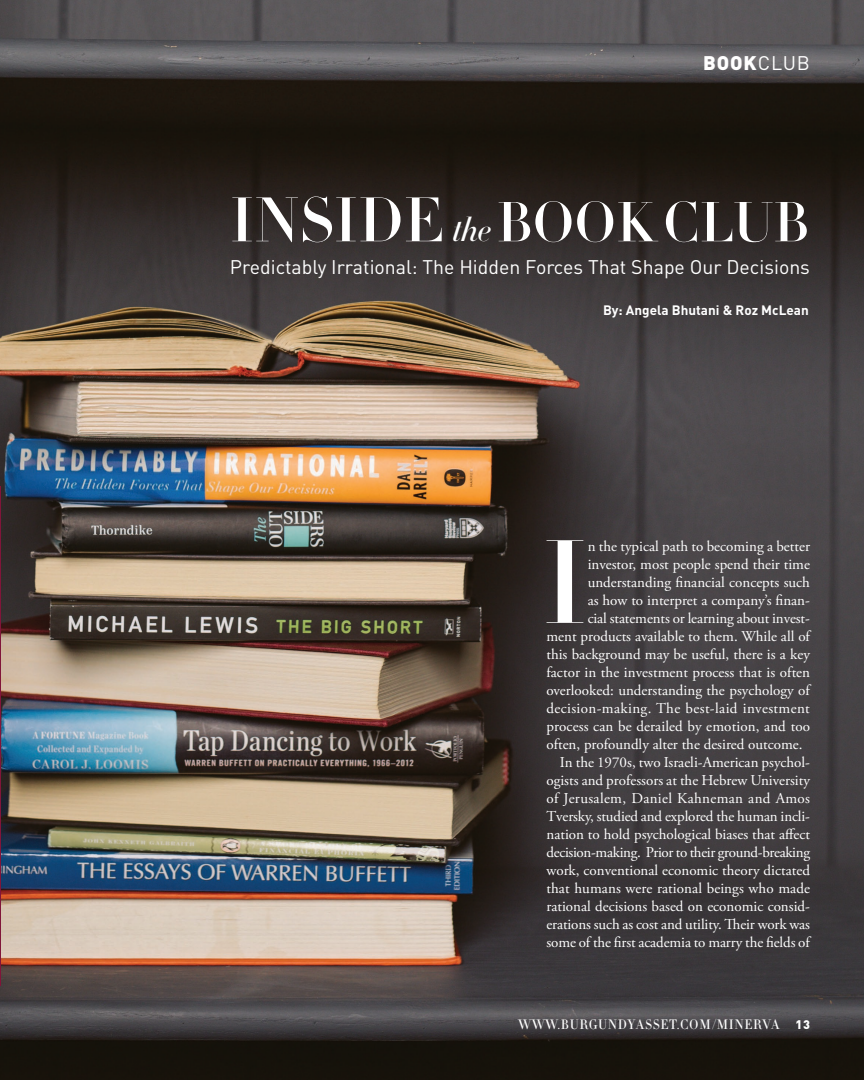
<style>
.page{position:relative;width:864px;height:1080px;background:#fff}
.page>*{position:absolute;margin:0;border:0;box-sizing:border-box;transform-origin:0 0}
.Body_Copy{font:116.55px "Didot HTF M64 Medium";color:#fff}
.t1{font:61.8px "Didot HTF M42 Medium";color:#fff}
.t2{font:55.35px "Didot HTF M42 Medium";color:#fff}
.t3{font:33px "Didot HTF M42 Medium Ital";color:#fff}
.t4{font:19.5px "DINOT";color:#fff}
.t5{font:900 19.5px "DIN";color:#fff}
.Body_Copy-2{font:15px/18px "Adobe Garamond Pro";color:#fff;text-align:justify}
.Body_Copy-3{font:15px "Adobe Garamond Pro";letter-spacing:.025em;color:#fff}
.t6{font:13.5px "Didot HTF L06 Light";letter-spacing:.05em;color:#fff}
.t7{font:700 13.5px "DIN";color:#fff}
.t8{font:900 12.3px "DIN";color:#fff}
.s1{font-weight:400}
</style>
<div class="page">
<img style="left:0;top:0;width:864px;height:1080px">
<hr style="left:0;top:486px;width:1px;height:500px;background:#801539">
<p class="t5" style="left:703px;top:50px;width:108px">BOOK<span class="s1">CLUB</span></p>
<p class="t1" style="left:230px;top:182px;width:215px">INSIDE</p>
<p class="t2" style="left:497px;top:189px;width:314px">BOOK CLUB</p>
<p class="t4" style="left:230px;top:255px;width:582px">Predictably Irrational: The Hidden Forces That Shape Our Decisions</p>
<p class="t3" style="left:452px;top:209px;width:41px">the</p>
<p class="t7" style="left:603px;top:301px;width:207px">By: Angela Bhutani &amp; Roz McLean</p>
<p class="Body_Copy" style="left:542px;top:512px;width:47px">I</p>
<p class="Body_Copy-2" style="left:588px;top:538px;width:224px">n the typical path to becoming a better</p>
<p class="Body_Copy-2" style="left:588px;top:556px;width:224px">investor, most people spend their time</p>
<p class="Body_Copy-2" style="left:588px;top:574px;width:224px">understanding financial concepts such</p>
<p class="Body_Copy-2" style="left:588px;top:592px;width:224px">as how to interpret a company’s finan-</p>
<p class="Body_Copy-2" style="left:588px;top:610px;width:224px">cial statements or learning about invest-</p>
<p class="Body_Copy-2" style="left:546px;top:628px;width:265px">ment products available to them. While all of</p>
<p class="Body_Copy-2" style="left:546px;top:646px;width:265px">this background may be useful, there is a key</p>
<p class="Body_Copy-2" style="left:546px;top:664px;width:265px">factor in the investment process that is often</p>
<p class="Body_Copy-2" style="left:546px;top:682px;width:265px">overlooked: understanding the psychology of</p>
<p class="Body_Copy-3" style="left:546px;top:699px;width:265px">decision-making. The best-laid investment</p>
<p class="Body_Copy-2" style="left:546px;top:718px;width:265px">process can be derailed by emotion, and too</p>
<p class="Body_Copy-2" style="left:546px;top:736px;width:258px">often, profoundly alter the desired outcome.</p>
<p class="Body_Copy-2" style="left:546px;top:754px;width:265px;text-indent:14px">In the 1970s, two Israeli-American psychol&shy;ogists and professors at the Hebrew University of Jerusalem, Daniel Kahneman and Amos Tversky, studied and explored the human incli&shy;nation to hold psychological biases that affect decision-making. Prior to their ground-breaking work, conventional economic theory dictated that humans were rational beings who made rational decisions based on economic consid&shy;erations such as cost and utility. Their work was some of the first academia to marry the fields of</p>
<p class="t6" style="left:518px;top:1016px;width:263px">WWW.BURGUNDYASSET.COM/MINERVA</p>
<p class="t8" style="left:796px;top:1016px;width:16px">13</p>
</div>
